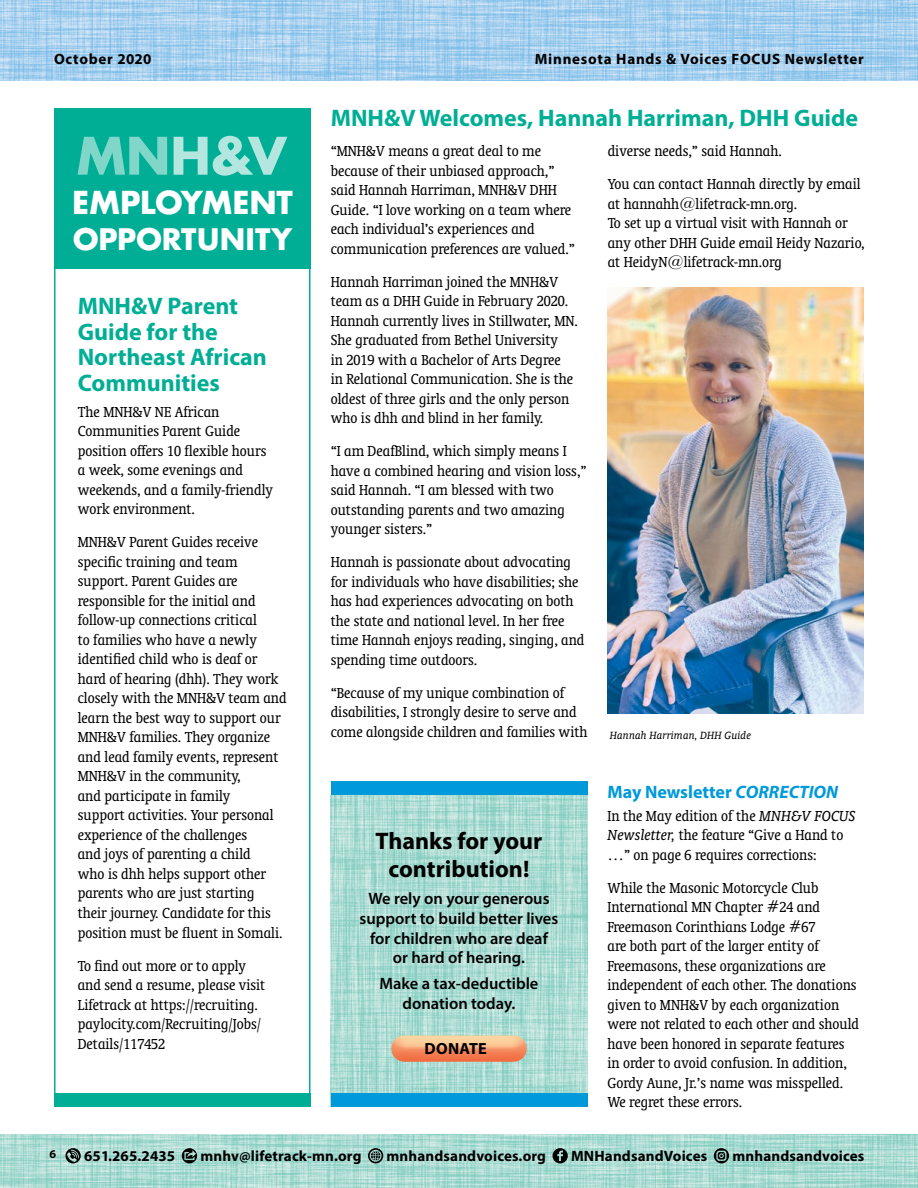
<style>
.page{position:relative;width:918px;height:1188px;background:#fff}
.page>*{position:absolute;margin:0;border:0;box-sizing:border-box;transform-origin:0 0}
.t1{font:700 30.75px "Futura";letter-spacing:-.025em;color:#fff}
.t2{font:700 28.8px "Futura";letter-spacing:-.025em;color:#fff}
.t3{font:700 24px/25.5px "Myriad Pro";color:#00ae95}
.t4{font:700 24px/28.8px "Myriad Pro";color:#000;text-align:center}
.t5{font:700 18px "Myriad Pro";color:#0099da}
.t6{font:condensed 16.5px/19.5px "Oranda BT";color:#000}
.t7{font:600 16.5px/19.8px "Myriad Pro";color:#000;text-align:center}
.t8{font:700 16.2px "Myriad Pro";letter-spacing:.02em;color:#000}
.t9{font:700 15px "Myriad Pro";letter-spacing:.01em;color:#000}
.t10{font:700 15px "Myriad Pro";letter-spacing:.05em;color:#000}
.t11{font:italic 12px "Oranda BT";color:#000}
.t12{font:700 12px "Myriad Pro";color:#000}
.s1{font-style:italic}
.s2{font-style:italic;font-stretch:normal}
</style>
<div class="page">
<img style="left:0;top:0;width:918px;height:81px">
<img style="left:0;top:1134px;width:917px;height:54px">
<svg style="left:65px;top:1148px;width:16px;height:15px"></svg>
<svg style="left:182px;top:1148px;width:15px;height:15px"></svg>
<svg style="left:368px;top:1148px;width:15px;height:15px"></svg>
<svg style="left:553px;top:1148px;width:15px;height:15px"></svg>
<svg style="left:714px;top:1148px;width:15px;height:15px"></svg>
<img style="left:331px;top:795px;width:256px;height:299px">
<div style="left:375px;top:1019px;width:167px;height:29px;background:#ffce7b;opacity:.75"></div>
<div style="left:376px;top:1044px;width:166px;height:19px;background:#f7966b;opacity:.75"></div>
<div style="left:331px;top:782px;width:256px;height:13px;background:#0099da"></div>
<div style="left:331px;top:1094px;width:256px;height:13px;background:#0099da"></div>
<div style="left:54px;top:1093px;width:256px;height:14px;background:#00ae95"></div>
<div style="left:54px;top:108px;width:257px;height:161px;background:#00ae95"></div>
<svg style="left:174px;top:136px;width:113px;height:40px"></svg>
<svg style="left:78px;top:137px;width:89px;height:38px"></svg>
<img style="left:608px;top:288px;width:256px;height:426px">
<p class="t10" style="left:54px;top:50px;width:99px">October 2020</p>
<p class="t10" style="left:535px;top:50px;width:331px">Minnesota Hands &amp; Voices FOCUS Newsletter</p>
<p class="t12" style="left:50px;top:1146px;width:8px">6</p>
<h1 class="t1" style="left:72px;top:180px;width:223px">EMPLOYMENT</h1>
<h2 class="t2" style="left:73px;top:218px;width:221px">OPPORTUNITY</h2>
<h3 class="t3" style="left:78px;top:293px;width:191px">MNH&amp;V Parent<br>Guide for the<br>Northeast African<br>Communities</h3>
<p class="t6" style="left:78px;top:402px;width:197px">The MNH&amp;V NE African<br>Communities Parent Guide position offers 10 flexible hours a week, some evenings and weekends, and a family-friendly work environment.</p>
<p class="t6" style="left:78px;top:532px;width:210px">MNH&amp;V Parent Guides receive specific training and team support. Parent Guides are responsible for the initial and follow-up connections critical<br>to families who have a newly identified child who is deaf or hard of hearing (dhh). They work closely with the MNH&amp;V team and learn the best way to support our<br>MNH&amp;V families. They organize and lead family events, represent<br>MNH&amp;V in the community,<br>and participate in family<br>support activities. Your personal experience of the challenges<br>and joys of parenting a child<br>who is dhh helps support other parents who are just starting their journey. Candidate for this position must be fluent in Somali.</p>
<p class="t6" style="left:78px;top:955px;width:189px">To find out more or to apply and send a resume, please visit<br>Lifetrack at https://recruiting. paylocity.com/Recruiting/Jobs/<br>Details/117452</p>
<h3 class="t3" style="left:331px;top:105px;width:529px">MNH&amp;V Welcomes, Hannah Harriman, DHH Guide</h3>
<p class="t6" style="left:331px;top:141px;width:246px">“MNH&amp;V means a great deal to me because of their unbiased approach,” said Hannah Harriman, MNH&amp;V DHH Guide. “I love working on a team where each individual’s experiences and communication preferences are valued.”</p>
<p class="t6" style="left:331px;top:272px;width:249px">Hannah Harriman joined the MNH&amp;V team as a DHH Guide in February 2020.<br>Hannah currently lives in Stillwater, MN.<br>She graduated from Bethel University<br>in 2019 with a Bachelor of Arts Degree<br>in Relational Communication. She is the oldest of three girls and the only person who is dhh and blind in her family.</p>
<p class="t6" style="left:331px;top:441px;width:257px">“I am DeafBlind, which simply means I have a combined hearing and vision loss,” said Hannah. “I am blessed with two outstanding parents and two amazing younger sisters.”</p>
<p class="t6" style="left:331px;top:552px;width:255px">Hannah is passionate about advocating for individuals who have disabilities; she has had experiences advocating on both the state and national level. In her free time Hannah enjoys reading, singing, and spending time outdoors.</p>
<p class="t6" style="left:331px;top:683px;width:258px">“Because of my unique combination of disabilities, I strongly desire to serve and come alongside children and families with</p>
<h3 class="t4" style="left:376px;top:825px;width:168px">Thanks for your contribution!</h3>
<p class="t7" style="left:360px;top:888px;width:200px">We rely on your generous support to build better lives for children who are deaf<br>or hard of hearing.</p>
<p class="t7" style="left:379px;top:973px;width:160px">Make a tax-deductible donation today.</p>
<p class="t8" style="left:424px;top:1038px;width:64px">DONATE</p>
<p class="t6" style="left:608px;top:135px;width:255px;line-height:33px">diverse needs,” said Hannah.<br>You can contact Hannah directly by email</p>
<p class="t6" style="left:608px;top:194px;width:258px">at hannahh@lifetrack-mn.org.<br>To set up a virtual visit with Hannah or any other DHH Guide email Heidy Nazario, at HeidyN@lifetrack-mn.org</p>
<p class="t11" style="left:610px;top:728px;width:143px">Hannah Harriman, DHH Guide</p>
<p class="t5" style="left:608px;top:780px;width:232px">May Newsletter <span class="s1">CORRECTION</span></p>
<p class="t6" style="left:608px;top:806px;width:250px">In the May edition of the <span class="s2">MNH&amp;V FOCUS<br>Newsletter,</span> the feature “Give a Hand to …” on page 6 requires corrections:</p>
<p class="t6" style="left:608px;top:878px;width:253px">While the Masonic Motorcycle Club International MN Chapter #24 and Freemason Corinthians Lodge #67<br>are both part of the larger entity of Freemasons, these organizations are independent of each other. The donations given to MNH&amp;V by each organization were not related to each other and should have been honored in separate features in order to avoid confusion. In addition, Gordy Aune, Jr.’s name was misspelled.<br>We regret these errors.</p>
<p class="t9" style="left:84px;top:1146px;width:93px">651.265.2435</p>
<p class="t9" style="left:200px;top:1146px;width:163px">mnhv@lifetrack-mn.org</p>
<p class="t9" style="left:387px;top:1146px;width:161px">mnhandsandvoices.org</p>
<p class="t9" style="left:571px;top:1146px;width:138px">MNHandsandVoices</p>
<p class="t9" style="left:732px;top:1146px;width:134px">mnhandsandvoices</p>
</div>
